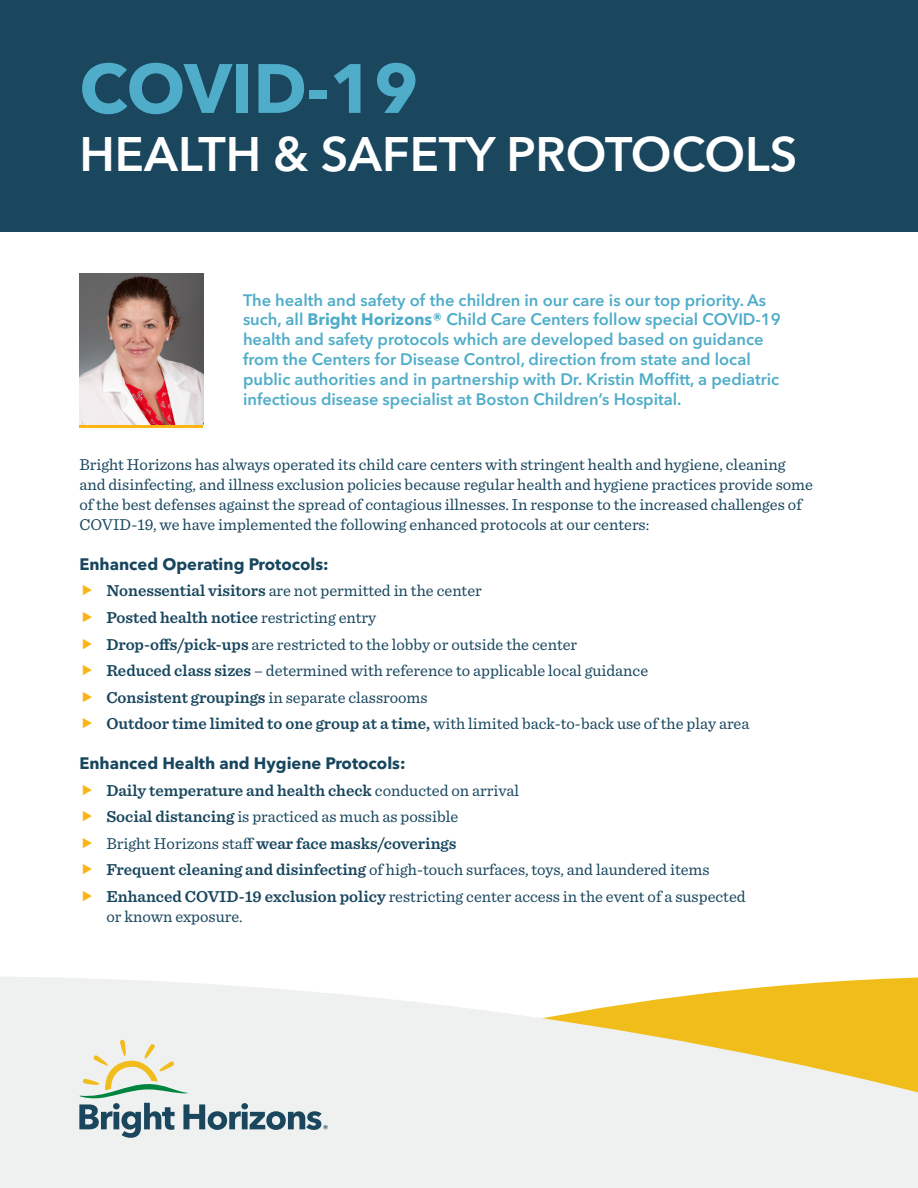
<style>
.page{position:relative;width:918px;height:1188px;background:#fff}
.page>*{position:absolute;margin:0;border:0;box-sizing:border-box;transform-origin:0 0}
.t1{font:700 69px "Avenir Next LT Pro";color:#50adc9}
.t2{font:600 48px "Avenir Next LT Pro";color:#fff}
.t3{font:16.5px/19.8px "Sentinel";color:#18465e}
.t4{font:600 16.5px/19.8px "Avenir Next LT Pro";color:#50adc9}
.t5{font:600 16.5px "Sentinel";color:#18465e}
.t6{font:700 16.5px "Avenir Next LT Pro";color:#18465e}
.s1{font-weight:700}
.s2{font-weight:600}
.s3{font-weight:400}
</style>
<div class="page">
<div style="left:0;top:0;width:918px;height:231px;background:#1a475e"></div>
<svg style="left:79px;top:424px;width:124px;height:4px"></svg>
<svg style="left:0;top:977px;width:918px;height:211px;fill:#eff0f0"></svg>
<img style="left:79px;top:273px;width:124px;height:151px">
<svg style="left:79px;top:1040px;width:249px;height:98px"></svg>
<p class="t1" style="left:79px;top:46px;width:341px">COVID-19</p>
<p class="t2" style="left:79px;top:125px;width:719px">HEALTH &amp; SAFETY PROTOCOLS</p>
<p class="t4" style="left:243px;top:290px;width:540px">The health and safety of the children in our care is our top priority. As such, all <span class="s1">Bright Horizons®</span> Child Care Centers follow special COVID-19 health and safety protocols which are developed based on guidance from the Centers for Disease Control, direction from state and local public authorities and in partnership with Dr. Kristin Moffitt, a pediatric infectious disease specialist at Boston Children’s Hospital.</p>
<p class="t3" style="left:79px;top:454px;width:735px">Bright Horizons has always operated its child care centers with stringent health and hygiene, cleaning and disinfecting, and illness exclusion policies because regular health and hygiene practices provide some of the best defenses against the spread of contagious illnesses. In response to the increased challenges of COVID-19, we have implemented the following enhanced protocols at our centers:</p>
<p class="t6" style="left:79px;top:554px;width:251px">Enhanced Operating Protocols:</p>
<p class="t3" style="left:106px;top:580px;width:377px"><span class="s2">Nonessential visitors</span> are not permitted in the center</p>
<p class="t5" style="left:106px;top:605px;width:272px">Posted health notice <span class="s3">restricting entry</span></p>
<p class="t3" style="left:106px;top:633px;width:472px"><span class="s2">Drop-offs/pick-ups</span> are restricted to the lobby or outside the center</p>
<p class="t3" style="left:106px;top:660px;width:543px"><span class="s2">Reduced class sizes</span> – determined with reference to applicable local guidance</p>
<p class="t3" style="left:106px;top:686px;width:323px"><span class="s2">Consistent groupings</span> in separate classrooms</p>
<p class="t3" style="left:106px;top:713px;width:645px"><span class="s2">Outdoor time limited to one group at a time,</span> with limited back-to-back use of the play area</p>
<p class="t6" style="left:79px;top:753px;width:328px">Enhanced Health and Hygiene Protocols:</p>
<p class="t5" style="left:106px;top:778px;width:414px">Daily temperature and health check <span class="s3">conducted on arrival</span></p>
<p class="t3" style="left:106px;top:806px;width:353px"><span class="s2">Social distancing</span> is practiced as much as possible</p>
<p class="t5" style="left:106px;top:831px;width:352px"><span class="s3">Bright Horizons staff</span> wear face masks/coverings</p>
<p class="t3" style="left:106px;top:859px;width:605px"><span class="s2">Frequent cleaning and disinfecting</span> of high-touch surfaces, toys, and laundered items</p>
<p class="t3" style="left:106px;top:886px;width:641px"><span class="s2">Enhanced COVID-19 exclusion policy</span> restricting center access in the event of a suspected or known exposure.</p>
</div>
